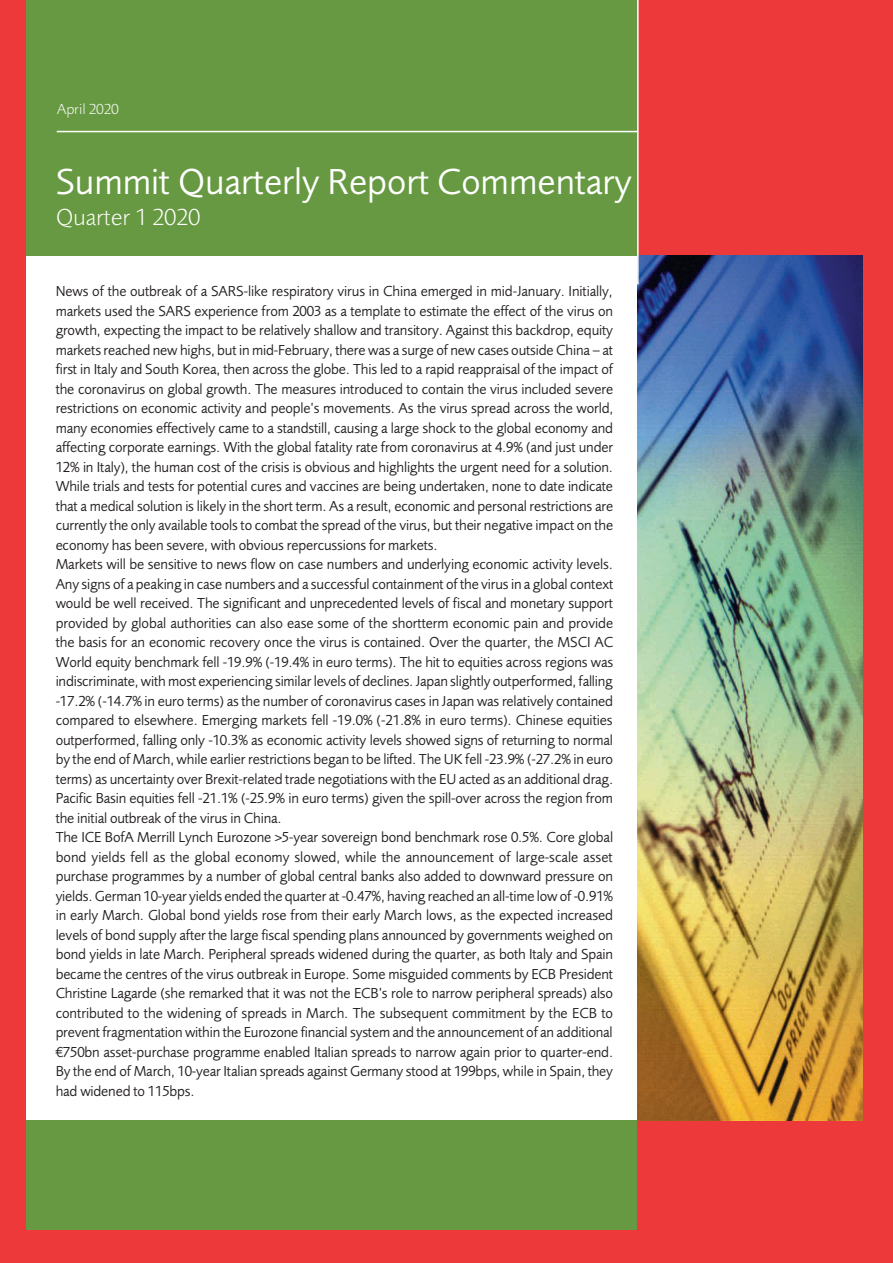
<style>
.page{position:relative;width:893px;height:1263px;background:#fff}
.page>*{position:absolute;margin:0;border:0;box-sizing:border-box;transform-origin:0 0}
.t1{font:37.5px "Foundry Sans";color:#fff}
.t2{font:300 24px "Foundry Sans";color:#fff}
.t3{font:15px/19.5px "Foundry Sans";letter-spacing:-.01em;color:#231f20;text-align:justify}
.t4{font:300 15px "Foundry Sans";color:#fff}
</style>
<div class="page">
<div style="left:11px;top:1120px;width:882px;height:135px;background:#679942"></div>
<div style="left:26px;top:0;width:612px;height:256px;background:#679942"></div>
<hr style="left:57px;top:131px;width:581px;height:1px;background:#fff">
<div style="left:638px;top:0;width:255px;height:284px;background:#ee393a"></div>
<div style="left:0;top:0;width:26px;height:1263px;background:#ee393a"></div>
<div style="left:862px;top:239px;width:31px;height:913px;background:#ee393a"></div>
<div style="left:638px;top:1095px;width:255px;height:164px;background:#ee393a"></div>
<div style="left:9px;top:1231px;width:884px;height:32px;background:#ee393a"></div>
<img style="left:638px;top:255px;width:224px;height:865px">
<hr style="left:637px;top:0;width:2px;height:284px;background:#fff">
<p class="t4" style="left:57px;top:101px;width:63px">April 2020</p>
<p class="t1" style="left:56px;top:161px;width:578px">Summit Quarterly Report Commentary</p>
<p class="t2" style="left:56px;top:204px;width:146px">Quarter 1 2020</p>
<p class="t3" style="left:56px;top:282px;width:559px">News of the outbreak of a SARS-like respiratory virus in China emerged in mid-January. Initially, markets used the SARS experience from 2003 as a template to estimate the effect of the virus on growth, expecting the impact to be relatively shallow and transitory. Against this backdrop, equity markets reached new highs, but in mid-February, there was a surge of new cases outside China – at first in Italy and South Korea, then across the globe. This led to a rapid reappraisal of the impact of the coronavirus on global growth. The measures introduced to contain the virus included severe restrictions on economic activity and people’s movements. As the virus spread across the world, many economies effectively came to a standstill, causing a large shock to the global economy and affecting corporate earnings. With the global fatality rate from coronavirus at 4.9% (and just under 12% in Italy), the human cost of the crisis is obvious and highlights the urgent need for a solution.<br>While trials and tests for potential cures and vaccines are being undertaken, none to date indicate that a medical solution is likely in the short term. As a result, economic and personal restrictions are currently the only available tools to combat the spread of the virus, but their negative impact on the economy has been severe, with obvious repercussions for markets.</p>
<p class="t3" style="left:56px;top:555px;width:559px">Markets will be sensitive to news flow on case numbers and underlying economic activity levels.<br>Any signs of a peaking in case numbers and a successful containment of the virus in a global context would be well received. The significant and unprecedented levels of fiscal and monetary support provided by global authorities can also ease some of the shortterm economic pain and provide the basis for an economic recovery once the virus is contained. Over the quarter, the MSCI AC World equity benchmark fell -19.9% (-19.4% in euro terms). The hit to equities across regions was indiscriminate, with most experiencing similar levels of declines. Japan slightly outperformed, falling -17.2% (-14.7% in euro terms) as the number of coronavirus cases in Japan was relatively contained compared to elsewhere. Emerging markets fell -19.0% (-21.8% in euro terms). Chinese equities outperformed, falling only -10.3% as economic activity levels showed signs of returning to normal by the end of March, while earlier restrictions began to be lifted. The UK fell -23.9% (-27.2% in euro terms) as uncertainty over Brexit-related trade negotiations with the EU acted as an additional drag.<br>Pacific Basin equities fell -21.1% (-25.9% in euro terms) given the spill-over across the region from the initial outbreak of the virus in China.</p>
<p class="t3" style="left:56px;top:828px;width:559px">The ICE BofA Merrill Lynch Eurozone &gt;5-year sovereign bond benchmark rose 0.5%. Core global bond yields fell as the global economy slowed, while the announcement of large-scale asset purchase programmes by a number of global central banks also added to downward pressure on yields. German 10-year yields ended the quarter at -0.47%, having reached an all-time low of -0.91% in early March. Global bond yields rose from their early March lows, as the expected increased levels of bond supply after the large fiscal spending plans announced by governments weighed on bond yields in late March. Peripheral spreads widened during the quarter, as both Italy and Spain became the centres of the virus outbreak in Europe. Some misguided comments by ECB President Christine Lagarde (she remarked that it was not the ECB’s role to narrow peripheral spreads) also contributed to the widening of spreads in March. The subsequent commitment by the ECB to prevent fragmentation within the Eurozone financial system and the announcement of an additional €750bn asset-purchase programme enabled Italian spreads to narrow again prior to quarter-end.<br>By the end of March, 10-year Italian spreads against Germany stood at 199bps, while in Spain, they had widened to 115bps.</p>
</div>
